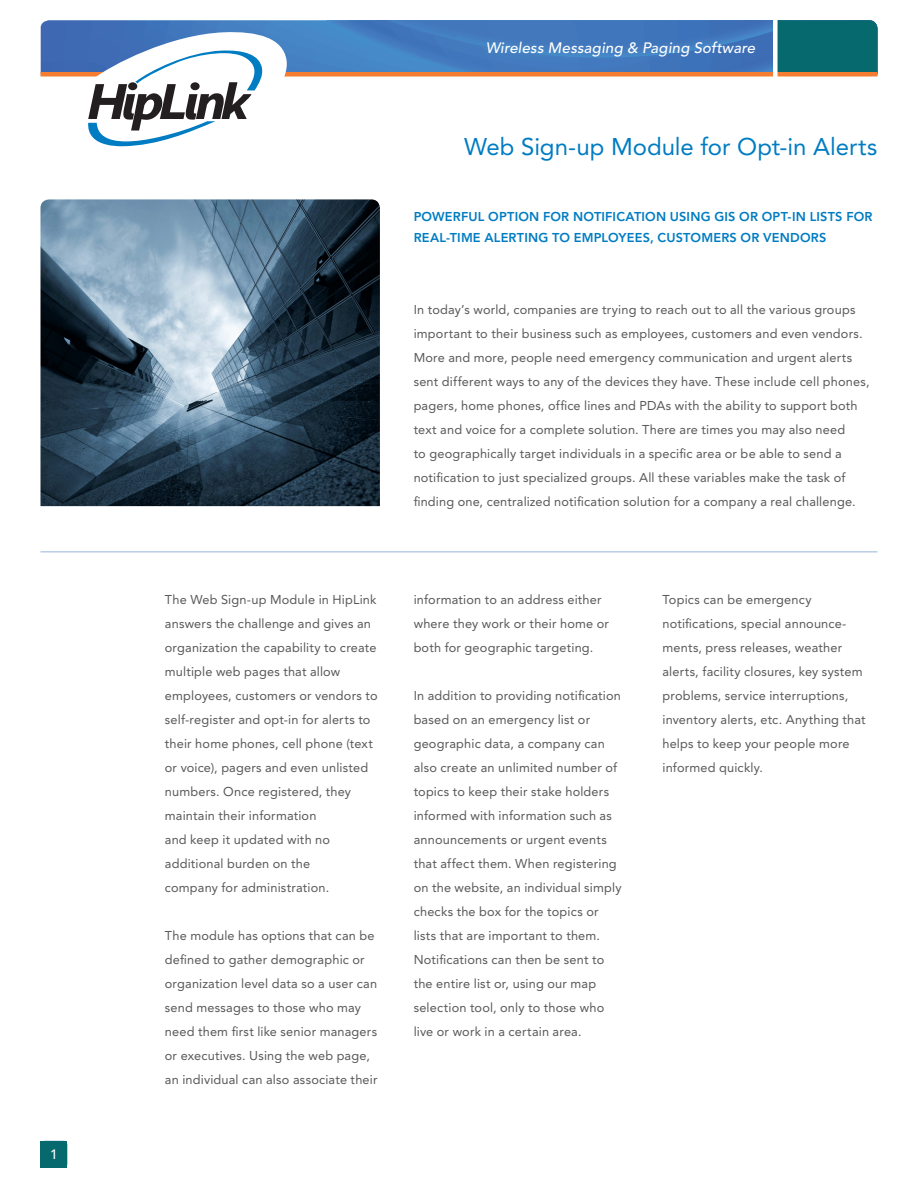
<style>
.page{position:relative;width:918px;height:1188px;background:#fff}
.page>*{position:absolute;margin:0;border:0;box-sizing:border-box;transform-origin:0 0}
.t1{font:24px "Avenir LT Std";letter-spacing:-.005em;color:#007cc2}
.t2{font:italic 500 15px "Avenir LT Std";letter-spacing:.015em;color:#fff}
.t3{font:500 13.5px "Avenir LT Std";color:#fff}
.t4{font:12.75px/24px "Avenir LT Std";letter-spacing:.015em;color:#57585a}
.t5{font:800 12.75px/21px "Avenir LT Std";letter-spacing:.015em;color:#007cc2}
</style>
<div class="page">
<svg style="left:41px;top:20px;width:285px;height:52px;background:#4377bc"></svg>
<svg style="left:326px;top:20px;width:552px;height:57px;background:#3a78af"></svg>
<hr style="left:40px;top:72px;width:838px;height:4px;background:#f47d31">
<svg style="left:88px;top:31px;width:200px;height:115px"></svg>
<div style="left:128px;top:82px;width:9px;height:8px;background:#231f20;border-radius:50%"></div>
<div style="left:773px;top:8px;width:5px;height:85px;background:#fff"></div>
<div style="left:40px;top:1141px;width:28px;height:27px;background:#06696e"></div>
<img style="left:40px;top:199px;width:340px;height:307px">
<hr style="left:41px;top:551px;width:837px;height:1px;background:#a4bce1">
<p class="t3" style="left:50px;top:1147px;width:9px">1</p>
<p class="t4" style="left:165px;top:587px;width:214px">The Web Sign-up Module in HipLink answers the challenge and gives an organization the capability to create multiple web pages that allow employees, customers or vendors to self-register and opt-in for alerts to their home phones, cell phone (text or voice), pagers and even unlisted numbers. Once registered, they maintain their information<br>and keep it updated with no additional burden on the<br>company for administration.</p>
<p class="t4" style="left:165px;top:923px;width:214px">The module has options that can be defined to gather demographic or organization level data so a user can send messages to those who may need them first like senior managers or executives. Using the web page, an individual can also associate their</p>
<p class="t2" style="left:486px;top:39px;width:271px">Wireless Messaging &amp; Paging Software</p>
<p class="t1" style="left:464px;top:133px;width:415px">Web Sign-up Module for Opt-in Alerts</p>
<p class="t5" style="left:414px;top:206px;width:460px">POWERFUL OPTION FOR NOTIFICATION USING GIS OR OPT-IN LISTS FOR<br>REAL-TIME ALERTING TO EMPLOYEES, CUSTOMERS OR VENDORS</p>
<p class="t4" style="left:414px;top:298px;width:457px">In today’s world, companies are trying to reach out to all the various groups important to their business such as employees, customers and even vendors.<br>More and more, people need emergency communication and urgent alerts sent different ways to any of the devices they have. These include cell phones, pagers, home phones, office lines and PDAs with the ability to support both text and voice for a complete solution. There are times you may also need<br>to geographically target individuals in a specific area or be able to send a notification to just specialized groups. All these variables make the task of finding one, centralized notification solution for a company a real challenge.</p>
<p class="t4" style="left:414px;top:587px;width:197px">information to an address either where they work or their home or both for geographic targeting.</p>
<p class="t4" style="left:414px;top:683px;width:209px">In addition to providing notification based on an emergency list or geographic data, a company can also create an unlimited number of topics to keep their stake holders informed with information such as announcements or urgent events that affect them. When registering on the website, an individual simply checks the box for the topics or lists that are important to them.<br>Notifications can then be sent to the entire list or, using our map selection tool, only to those who live or work in a certain area.</p>
<p class="t4" style="left:662px;top:587px;width:205px">Topics can be emergency notifications, special announce&shy;ments, press releases, weather alerts, facility closures, key system problems, service interruptions, inventory alerts, etc. Anything that helps to keep your people more informed quickly.</p>
</div>
